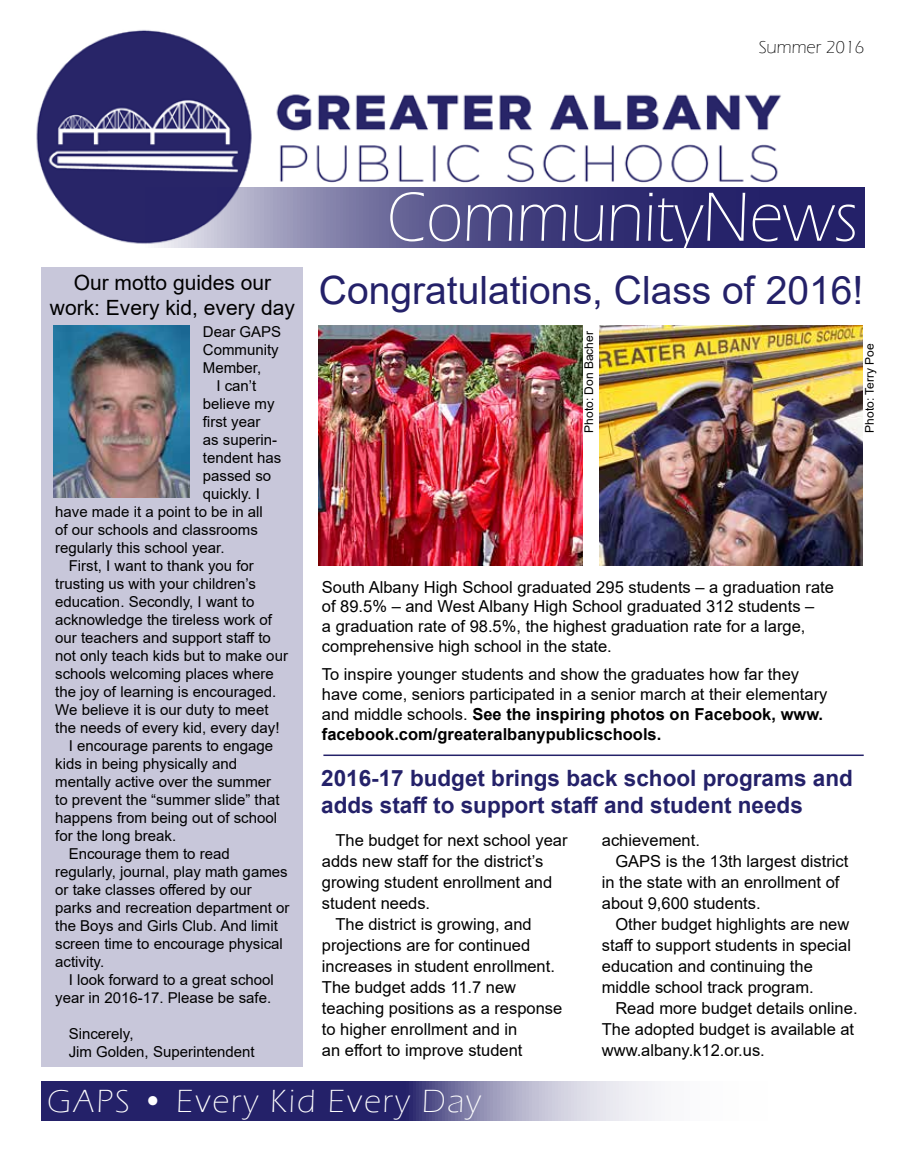
<style>
.page{position:relative;width:905px;height:1161px;background:#fff}
.page>*{position:absolute;margin:0;border:0;box-sizing:border-box;transform-origin:0 0}
.t1{font:300 72px "Eras ITC";color:#fff;scale:.9 1}
.t2{font:39px "Arial";color:#242169}
.t3{font:300 33px "Eras ITC";letter-spacing:.06em;color:#fff}
.t4{font:700 22.5px/27px "Arial";color:#242169}
.t5{font:21px "Arial";color:#000}
.t6{font:300 18px "Eras ITC";color:#000}
.t7{font:16.5px/19.8px "Arial";color:#000}
.t8{font:15px/18px "Arial";color:#000}
.t9{font:12px "Arial";color:#000}
.s1{font-weight:700}
</style>
<div class="page">
<img style="left:36px;top:30px;width:745px;height:157px">
<svg style="left:49px;top:187px;width:815px;height:61px;background:#535088"></svg>
<svg style="left:41px;top:1081px;width:614px;height:39px;background:#5b598f"></svg>
<img style="left:599px;top:326px;width:263px;height:239px">
<div style="left:42px;top:267px;width:261px;height:799px;background:#c8c7da"></div>
<img style="left:53px;top:325px;width:136px;height:173px">
<img style="left:319px;top:326px;width:263px;height:239px">
<hr style="left:323px;top:755px;width:540px;height:1px;background:#242169">
<p class="t6" style="left:758px;top:37px;width:107px">Summer 2016</p>
<h1 class="t1" style="left:387px;top:177px;width:524px">CommunityNews</h1>
<p class="t5" style="left:74px;top:268px;width:199px">Our motto guides our</p>
<h2 class="t2" style="left:50px;top:264px;width:815px"><sub>work:</sub> <sub>Every</sub> <sub>kid,</sub> <sub>every</sub> <sub>day</sub> Congratulations, Class of 2016!</h2>
<p class="t9" style="left:581px;top:433px;width:103px;rotate:-90deg">Photo: Don Bacher</p>
<p class="t8" style="left:203px;top:323px;width:80px">Dear GAPS</p>
<p class="t8" style="left:203px;top:341px;width:77px">Community</p>
<p class="t8" style="left:203px;top:359px;width:60px">Member,</p>
<p class="t8" style="left:216px;top:377px;width:42px">I can’t</p>
<p class="t8" style="left:203px;top:395px;width:73px">believe my</p>
<p class="t8" style="left:203px;top:413px;width:59px">first year</p>
<p class="t8" style="left:203px;top:431px;width:76px">as superin-</p>
<p class="t8" style="left:203px;top:449px;width:80px">tendent has</p>
<p class="t8" style="left:203px;top:467px;width:70px">passed so</p>
<p class="t8" style="left:203px;top:485px;width:59px">quickly. I</p>
<p class="t8" style="left:55px;top:503px;width:209px">have made it a point to be in all</p>
<p class="t8" style="left:55px;top:521px;width:204px">of our schools and classrooms</p>
<p class="t8" style="left:55px;top:539px;width:171px">regularly this school year.</p>
<p class="t8" style="left:69px;top:557px;width:187px">First, I want to thank you for</p>
<p class="t8" style="left:55px;top:575px;width:202px">trusting us with your children’s</p>
<p class="t8" style="left:55px;top:593px;width:201px">education. Secondly, I want to</p>
<p class="t8" style="left:55px;top:611px;width:218px">acknowledge the tireless work of</p>
<p class="t8" style="left:55px;top:629px;width:217px">our teachers and support staff to</p>
<p class="t8" style="left:55px;top:647px;width:234px">not only teach kids but to make our</p>
<p class="t8" style="left:55px;top:665px;width:220px">schools welcoming places where</p>
<p class="t8" style="left:55px;top:683px;width:222px">the joy of learning is encouraged.</p>
<p class="t8" style="left:55px;top:701px;width:215px">We believe it is our duty to meet</p>
<p class="t8" style="left:55px;top:719px;width:226px">the needs of every kid, every day!</p>
<p class="t8" style="left:69px;top:737px;width:206px">I encourage parents to engage</p>
<p class="t8" style="left:55px;top:755px;width:183px">kids in being physically and</p>
<p class="t8" style="left:55px;top:773px;width:217px">mentally active over the summer</p>
<p class="t8" style="left:55px;top:791px;width:226px">to prevent the “summer slide” that</p>
<p class="t8" style="left:55px;top:809px;width:223px">happens from being out of school</p>
<p class="t8" style="left:55px;top:827px;width:122px">for the long break.</p>
<p class="t8" style="left:69px;top:845px;width:162px">Encourage them to read</p>
<p class="t8" style="left:55px;top:863px;width:234px">regularly, journal, play math games</p>
<p class="t8" style="left:55px;top:881px;width:198px">or take classes offered by our</p>
<p class="t8" style="left:55px;top:899px;width:236px">parks and recreation department or</p>
<p class="t8" style="left:55px;top:917px;width:224px">the Boys and Girls Club. And limit</p>
<p class="t8" style="left:55px;top:935px;width:229px">screen time to encourage physical</p>
<p class="t8" style="left:55px;top:953px;width:50px">activity.</p>
<p class="t8" style="left:69px;top:971px;width:207px">I look forward to a great school</p>
<p class="t8" style="left:55px;top:989px;width:217px">year in 2016-17. Please be safe.</p>
<p class="t8" style="left:69px;top:1025px;width:187px">Sincerely,<br>Jim Golden, Superintendent</p>
<p class="t9" style="left:861px;top:433px;width:91px;rotate:-90deg">Photo: Terry Poe</p>
<p class="t7" style="left:322px;top:577px;width:513px">South Albany High School graduated 295 students – a graduation rate of 89.5% – and West Albany High School graduated 312 students –<br>a graduation rate of 98.5%, the highest graduation rate for a large, comprehensive high school in the state.</p>
<p class="t7" style="left:322px;top:665px;width:507px">To inspire younger students and show the graduates how far they have come, seniors participated in a senior march at their elementary and middle schools. <span class="s1">See the inspiring photos on Facebook, www. facebook.com/greateralbanypublicschools.</span></p>
<h3 class="t4" style="left:321px;top:764px;width:533px">2016-17 budget brings back school programs and adds staff to support staff and student needs</h3>
<p class="t7" style="left:602px;top:831px;width:100px">achievement.</p>
<p class="t7" style="left:615px;top:852px;width:234px">GAPS is the 13th largest district</p>
<p class="t7" style="left:602px;top:873px;width:239px">in the state with an enrollment of</p>
<p class="t7" style="left:602px;top:894px;width:160px">about 9,600 students.</p>
<p class="t7" style="left:615px;top:915px;width:235px">Other budget highlights are new</p>
<p class="t7" style="left:602px;top:936px;width:251px">staff to support students in special</p>
<p class="t7" style="left:602px;top:957px;width:212px">education and continuing the</p>
<p class="t7" style="left:602px;top:978px;width:213px">middle school track program.</p>
<p class="t7" style="left:615px;top:999px;width:244px">Read more budget details online.</p>
<p class="t7" style="left:602px;top:1020px;width:254px">The adopted budget is available at</p>
<p class="t7" style="left:602px;top:1041px;width:164px">www.albany.k12.or.us.</p>
<p class="t7" style="left:335px;top:831px;width:234px">The budget for next school year</p>
<p class="t7" style="left:322px;top:852px;width:223px">adds new staff for the district’s</p>
<p class="t7" style="left:322px;top:873px;width:232px">growing student enrollment and</p>
<p class="t7" style="left:322px;top:894px;width:110px">student needs.</p>
<p class="t7" style="left:335px;top:915px;width:198px">The district is growing, and</p>
<p class="t7" style="left:322px;top:936px;width:210px">projections are for continued</p>
<p class="t7" style="left:322px;top:957px;width:234px">increases in student enrollment.</p>
<p class="t7" style="left:322px;top:978px;width:196px">The budget adds 11.7 new</p>
<p class="t7" style="left:322px;top:999px;width:242px">teaching positions as a response</p>
<p class="t7" style="left:322px;top:1020px;width:197px">to higher enrollment and in</p>
<p class="t7" style="left:322px;top:1041px;width:202px">an effort to improve student</p>
<h3 class="t3" style="left:47px;top:1083px;width:435px">GAPS • Every Kid Every Day</h3>
</div>
